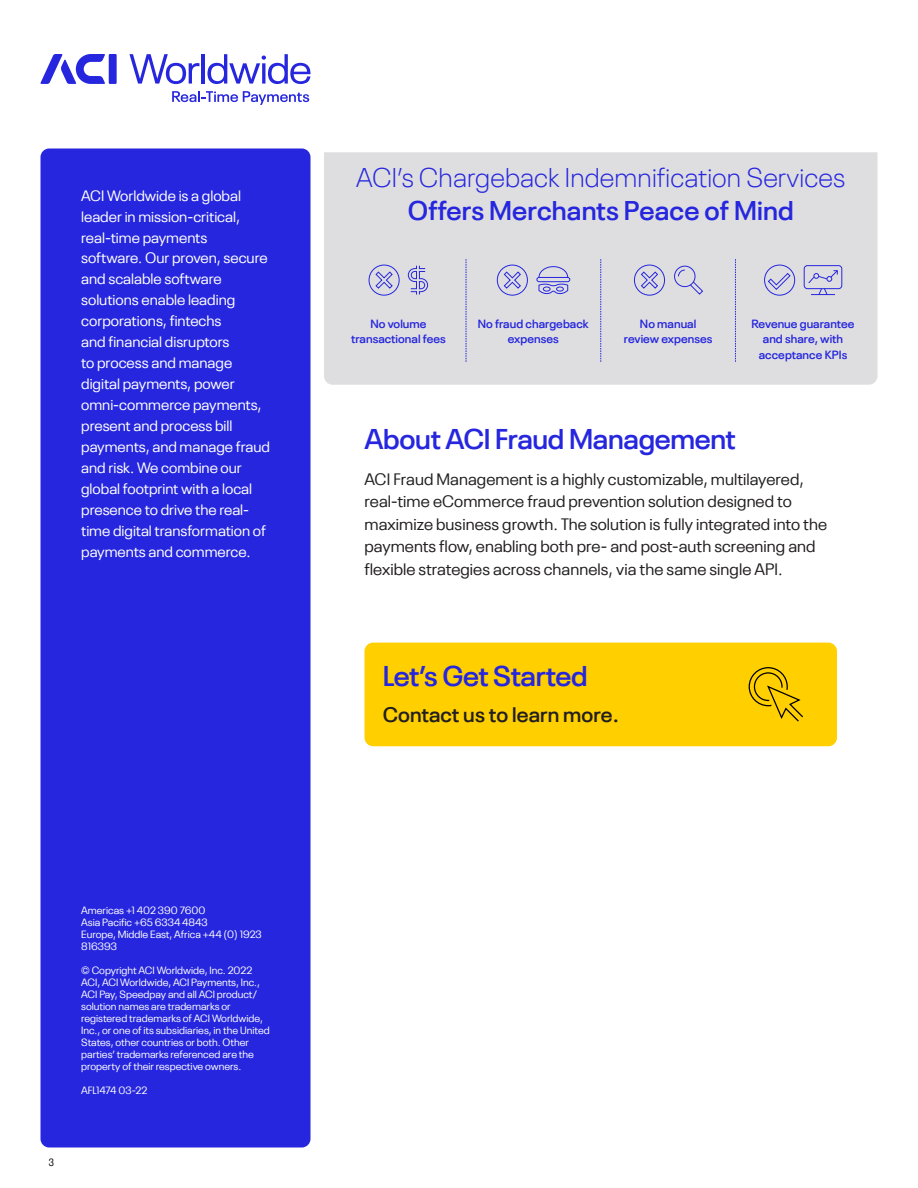
<style>
.page{position:relative;width:918px;height:1188px;background:#fff}
.page>*{position:absolute;margin:0;border:0;box-sizing:border-box;transform-origin:0 0}
.t1{font:600 28.5px "Neue Plak";letter-spacing:-.01em;color:#2626de}
.t2{font:300 27px "Neue Plak";letter-spacing:.005em;color:#2626de}
.t3{font:600 27px "Neue Plak";letter-spacing:.005em;color:#2626de}
.t4{font:600 21px "Neue Plak";letter-spacing:.005em;color:#221f1f}
.t5{font:16.5px/22.5px "Neue Plak";letter-spacing:.005em;color:#221f1f}
.t6{font:15px/21px "Neue Plak";color:#fff}
.t7{font:600 11.85px/15.9px "Neue Plak";letter-spacing:.005em;color:#2626de;text-align:center}
.t8{font:10.5px/12px "Neue Plak";color:#fff}
.t9{font:condensed 10.5px "Neue Plak";color:#000}
</style>
<div class="page">
<div style="left:109px;top:54px;width:8px;height:30px;background:#2626de"></div>
<svg style="left:40px;top:54px;width:65px;height:30px"></svg>
<svg style="left:129px;top:54px;width:70px;height:30px"></svg>
<hr style="left:202px;top:54px;width:3px;height:30px;background:#2626de">
<svg style="left:207px;top:54px;width:103px;height:30px"></svg>
<svg style="left:172px;top:91px;width:137px;height:14px"></svg>
<div style="left:365px;top:643px;width:472px;height:103px;background:#ffcf00;border-radius:9px"></div>
<div style="left:41px;top:148px;width:270px;height:999px;background:#2626de;border-radius:9px"></div>
<svg style="left:748px;top:667px;width:55px;height:55px"></svg>
<div style="left:324px;top:152px;width:554px;height:233px;background:#dedee0"></div>
<div style="left:369px;top:265px;width:30px;height:30px;border:1px solid #2626de;border-radius:50%"></div>
<svg style="left:375px;top:271px;width:18px;height:18px"></svg>
<svg style="left:408px;top:265px;width:20px;height:30px"></svg>
<div style="left:497px;top:265px;width:31px;height:30px;border:1px solid #2626de;border-radius:50%"></div>
<svg style="left:504px;top:271px;width:17px;height:18px"></svg>
<div style="left:537px;top:277px;width:33px;height:5px;border:1px solid #2626de;border-radius:2px"></div>
<svg style="left:538px;top:266px;width:30px;height:12px"></svg>
<svg style="left:538px;top:284px;width:30px;height:10px"></svg>
<div style="left:634px;top:265px;width:31px;height:30px;border:1px solid #2626de;border-radius:50%"></div>
<svg style="left:641px;top:271px;width:17px;height:18px"></svg>
<div style="left:674px;top:266px;width:21px;height:21px;border:1px solid #2626de;border-radius:50%"></div>
<svg style="left:678px;top:270px;width:25px;height:25px"></svg>
<div style="left:804px;top:265px;width:38px;height:24px;border:1px solid #2626de;border-radius:3px"></div>
<svg style="left:808px;top:270px;width:30px;height:25px"></svg>
<svg style="left:768px;top:273px;width:23px;height:17px"></svg>
<div style="left:764px;top:265px;width:31px;height:30px;border:1px solid #2626de;border-radius:50%"></div>
<svg style="left:466px;top:259px;width:1px;height:103px"></svg>
<svg style="left:600px;top:259px;width:1px;height:103px"></svg>
<svg style="left:735px;top:259px;width:1px;height:103px"></svg>
<p class="t6" style="left:81px;top:186px;width:190px">ACI Worldwide is a global leader in mission-critical, real-time payments software. Our proven, secure and scalable software solutions enable leading corporations, fintechs<br>and financial disruptors<br>to process and manage digital payments, power omni-commerce payments, present and process bill payments, and manage fraud and risk. We combine our global footprint with a local presence to drive the real&shy;time digital transformation of payments and commerce.</p>
<p class="t9" style="left:49px;top:1156px;width:7px">3</p>
<p class="t8" style="left:81px;top:903px;width:182px">Americas +1 402 390 7600<br>Asia Pacific +65 6334 4843<br>Europe, Middle East, Africa +44 (0) 1923<br>816393</p>
<p class="t8" style="left:81px;top:965px;width:190px">© Copyright ACI Worldwide, Inc. 2022<br>ACI, ACI Worldwide, ACI Payments, Inc., ACI Pay, Speedpay and all ACI product/ solution names are trademarks or registered trademarks of ACI Worldwide, Inc., or one of its subsidiaries, in the United States, other countries or both. Other parties’ trademarks referenced are the property of their respective owners.</p>
<p class="t8" style="left:81px;top:1083px;width:68px">AFL1474 03-22</p>
<h2 class="t2" style="left:356px;top:157px;width:491px">ACI’s Chargeback Indemnification Services</h2>
<h2 class="t3" style="left:408px;top:189px;width:387px">Offers Merchants Peace of Mind</h2>
<p class="t7" style="left:351px;top:314px;width:96px">No volume transactional fees</p>
<p class="t7" style="left:478px;top:314px;width:113px">No fraud chargeback expenses</p>
<p class="t7" style="left:624px;top:314px;width:90px">No manual review expenses</p>
<p class="t7" style="left:752px;top:314px;width:104px">Revenue guarantee and share, with acceptance KPIs</p>
<h1 class="t1" style="left:364px;top:417px;width:373px">About ACI Fraud Management</h1>
<p class="t5" style="left:364px;top:469px;width:464px">ACI Fraud Management is a highly customizable, multilayered, real-time eCommerce fraud prevention solution designed to maximize business growth. The solution is fully integrated into the payments flow, enabling both pre- and post-auth screening and flexible strategies across channels, via the same single API.</p>
<h1 class="t1" style="left:383px;top:654px;width:206px">Let’s Get Started</h1>
<h3 class="t4" style="left:383px;top:698px;width:238px">Contact us to learn more.</h3>
</div>
